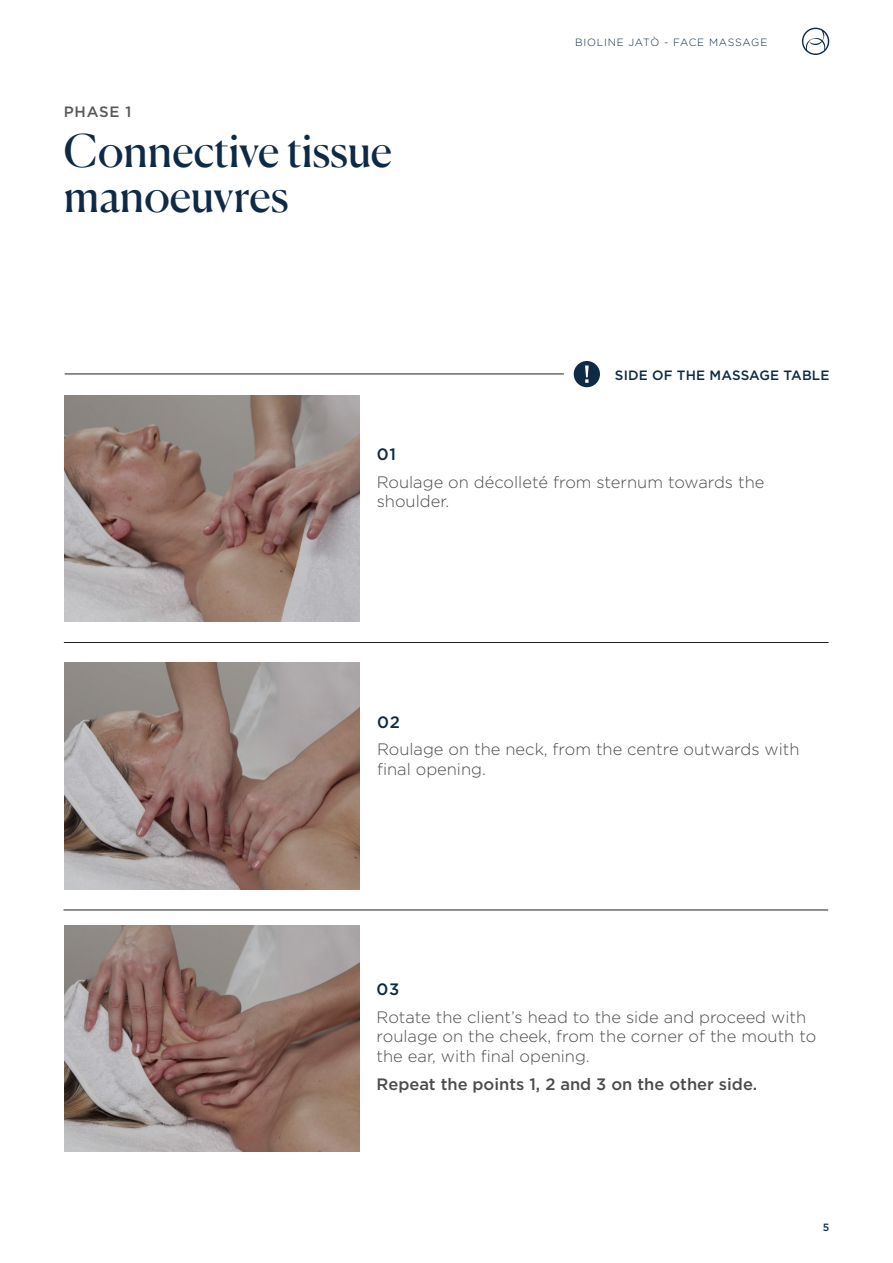
<style>
.page{position:relative;width:893px;height:1263px;background:#fff}
.page>*{position:absolute;margin:0;border:0;box-sizing:border-box;transform-origin:0 0}
.t1{font:45px/45px "Canela";color:#0e2a45}
.t2{font:300 16.5px/19.8px "Gotham";color:#4b4c4d}
.t3{font:500 16.5px "Gotham";color:#4b4c4d}
.t4{font:500 16.5px "Gotham";color:#0e2a45}
.t5{font:500 15px "Gotham";letter-spacing:.05em;color:#57585a}
.t6{font:500 13.5px "Gotham";letter-spacing:.01em;color:#0e2a45}
.t7{font:300 10.5px "Gotham";letter-spacing:.075em;color:#0e2a45}
.t8{font:500 10.5px "Gotham";color:#0e2a45}
</style>
<div class="page">
<svg style="left:802px;top:28px;width:27px;height:27px"></svg>
<hr style="left:64px;top:642px;width:765px;height:1px;background:#231f20">
<hr style="left:63px;top:910px;width:765px;height:1px;background:#231f20">
<hr style="left:65px;top:374px;width:499px;height:1px;background:#231f20">
<div style="left:574px;top:361px;width:26px;height:26px;background:#0e2a45;border-radius:50%"></div>
<svg style="left:585px;top:365px;width:4px;height:18px"></svg>
<img style="left:64px;top:395px;width:296px;height:227px">
<img style="left:64px;top:663px;width:295px;height:226px">
<img style="left:64px;top:925px;width:296px;height:227px">
<p class="t5" style="left:64px;top:103px;width:69px">PHASE 1</p>
<p class="t1" style="left:64px;top:124px;width:330px">Connective tissue manoeuvres</p>
<p class="t7" style="left:575px;top:37px;width:194px">BIOLINE JATÒ - FACE MASSAGE</p>
<p class="t6" style="left:615px;top:368px;width:216px">SIDE OF THE MASSAGE TABLE</p>
<p class="t4" style="left:377px;top:445px;width:21px">01</p>
<p class="t2" style="left:377px;top:472px;width:389px">Roulage on décolleté from sternum towards the shoulder.</p>
<p class="t4" style="left:377px;top:713px;width:24px">02</p>
<p class="t2" style="left:377px;top:739px;width:424px">Roulage on the neck, from the centre outwards with final opening.</p>
<p class="t4" style="left:377px;top:980px;width:24px">03</p>
<p class="t2" style="left:377px;top:1007px;width:441px">Rotate the client’s head to the side and proceed with roulage on the cheek, from the corner of the mouth to the ear, with final opening.</p>
<p class="t3" style="left:377px;top:1074px;width:382px">Repeat the points 1, 2 and 3 on the other side.</p>
<p class="t8" style="left:823px;top:1222px;width:8px">5</p>
</div>
